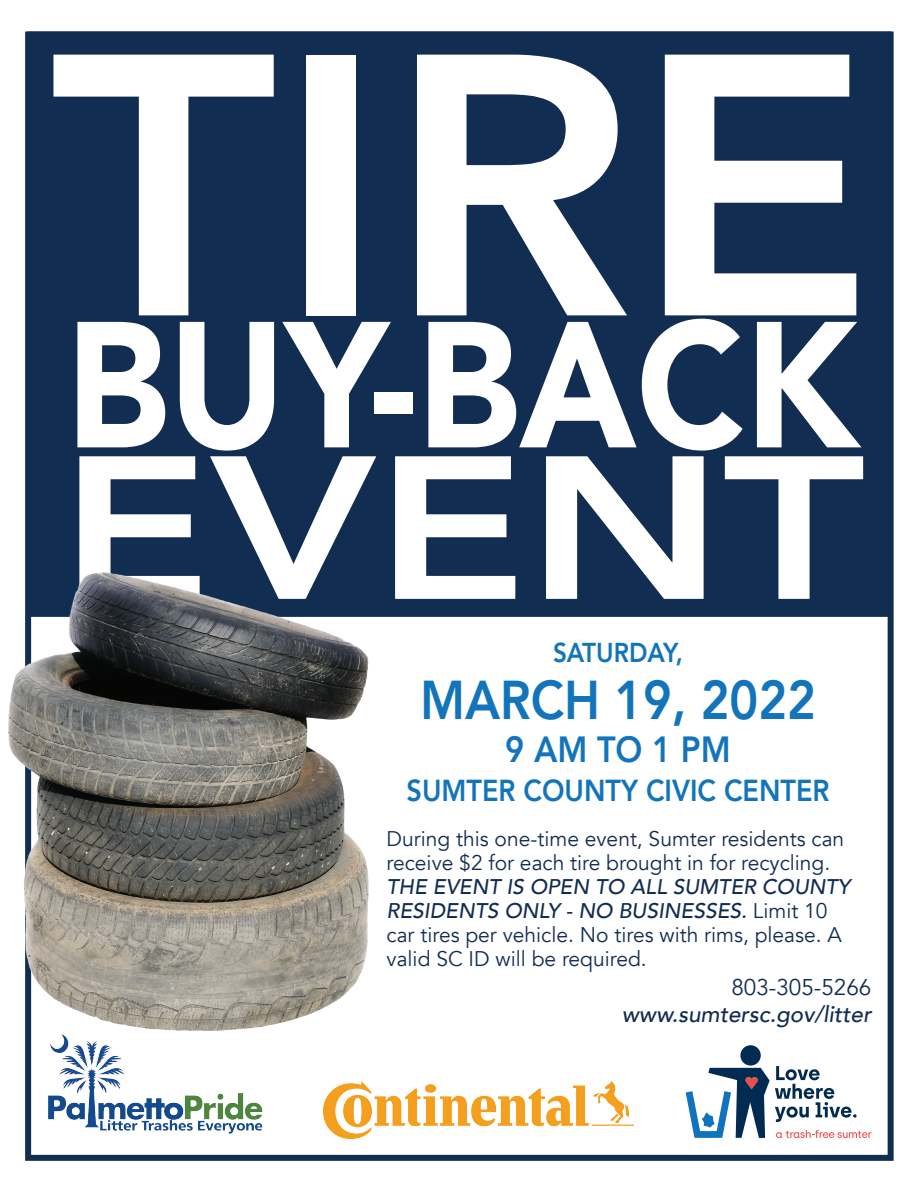
<style>
.page{position:relative;width:918px;height:1188px;background:#fff}
.page>*{position:absolute;margin:0;border:0;box-sizing:border-box;transform-origin:0 0}
.t1{font:800 368.25px "Avenir";color:#fff;scale:1.07 1}
.t2{font:800 201.3px "Avenir";color:#fff;scale:1.23 1}
.t3{font:900 177.3px "Avenir";color:#fff;scale:.89 1}
.t4{font:800 54.6px "Avenir";color:#1275bc;scale:.89 1}
.t5{font:800 36.3px "Avenir";color:#1275bc;scale:.89 1}
.t6{font:800 30.3px "Avenir";color:#1275bc;scale:.89 1}
.t7{font:800 27.3px "Avenir";color:#1275bc;scale:.89 1}
.t8{font:italic 500 22.65px "Avenir";color:#122d52}
.t9{font:22.65px "Avenir";color:#122d52}
.t10{font:21.15px/24px "Avenir";color:#122d52}
.s1{font-weight:500;font-style:italic}
</style>
<div class="page">
<div style="left:27px;top:32px;width:864px;height:585px;background:#122d52;border:2px solid #122d52"></div>
<div style="left:25px;top:32px;width:869px;height:1129px;border:6px solid #122d52"></div>
<img style="left:324px;top:1082px;width:309px;height:56px">
<div style="left:740px;top:1045px;width:21px;height:21px;background:#022b52;border-radius:50%"></div>
<svg style="left:686px;top:1066px;width:185px;height:72px"></svg>
<img style="left:48px;top:1034px;width:215px;height:100px">
<img style="left:9px;top:573px;width:359px;height:457px">
<h1 class="t1" style="left:51px;top:-99px;width:771px">TIRE</h1>
<h3 class="t3" style="left:66px;top:234px;width:892px">BUY-BACK</h3>
<h2 class="t2" style="left:60px;top:372px;width:656px">EVENT</h2>
<p class="t7" style="left:553px;top:631px;width:148px">SATURDAY,</p>
<h3 class="t4" style="left:420px;top:657px;width:446px">MARCH 19, 2022</h3>
<h3 class="t5" style="left:505px;top:721px;width:255px">9 AM TO 1 PM</h3>
<h3 class="t6" style="left:407px;top:767px;width:477px">SUMTER COUNTY CIVIC CENTER</h3>
<p class="t10" style="left:387px;top:827px;width:459px">During this one-time event, Sumter residents can receive $2 for each tire brought in for recycling.</p>
<p class="t10" style="left:387px;top:875px;width:465px"><span class="s1">THE EVENT IS OPEN TO ALL SUMTER COUNTY RESIDENTS ONLY - NO BUSINESSES.</span> Limit 10 car tires per vehicle. No tires with rims, please. A valid SC ID will be required.</p>
<p class="t9" style="left:731px;top:973px;width:142px">803-305-5266</p>
<p class="t8" style="left:622px;top:1000px;width:251px">www.sumtersc.gov/litter</p>
</div>
